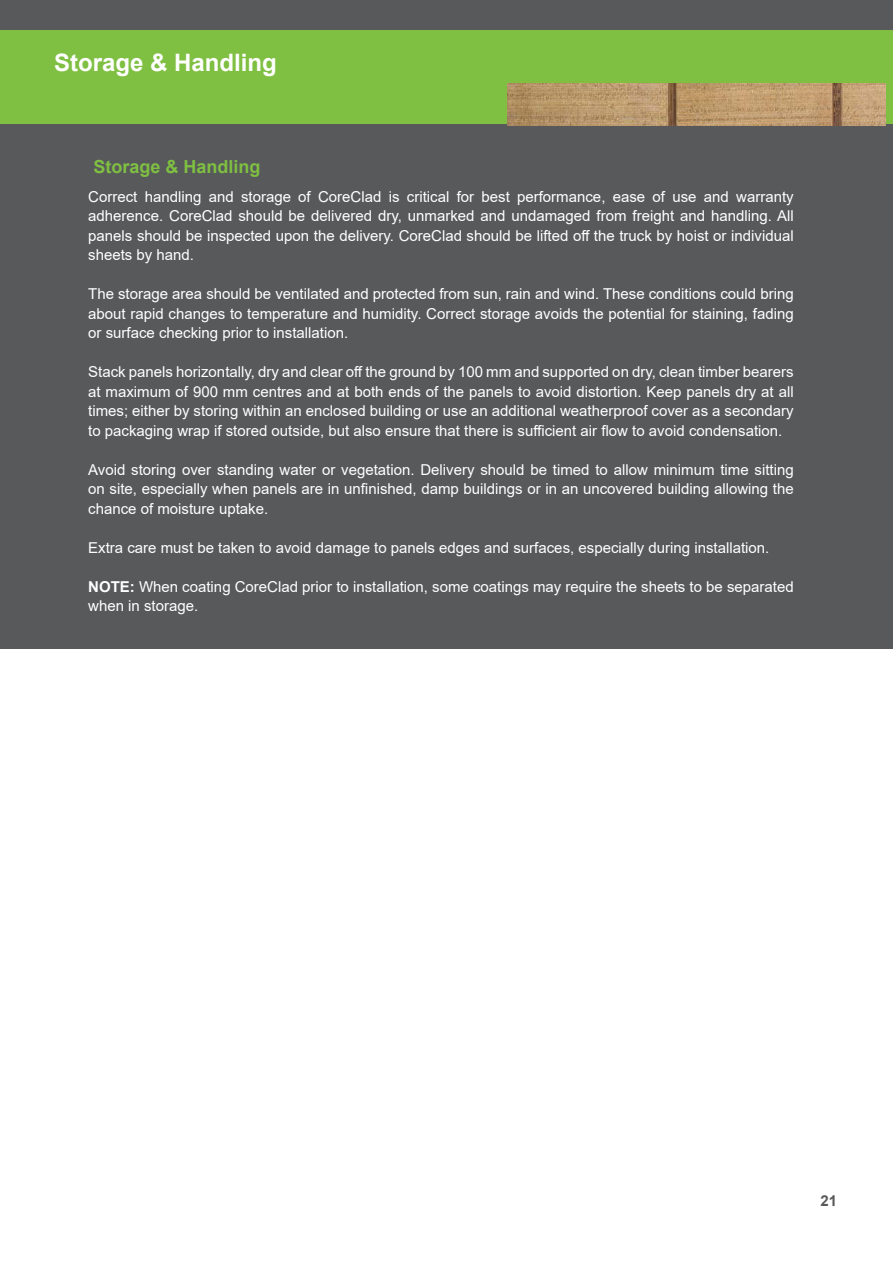
<style>
.page{position:relative;width:893px;height:1263px;background:#fff}
.page>*{position:absolute;margin:0;border:0;box-sizing:border-box;transform-origin:0 0}
.t1{font:700 24px "Arial";color:#fff}
.t2{font:700 18px "Arial";color:#7fbf42}
.t3{font:15px/19.5px "Arial";color:#fff;text-align:justify}
.t4{font:700 15px "Arial";color:#57595b}
.s1{font-weight:700}
</style>
<div class="page">
<div style="left:0;top:0;width:893px;height:648px;background:#57595b"></div>
<div style="left:0;top:31px;width:893px;height:93px;background:#7fbf42"></div>
<img style="left:508px;top:84px;width:378px;height:42px">
<h1 class="t1" style="left:54px;top:46px;width:224px">Storage &amp; Handling</h1>
<p class="t2" style="left:94px;top:154px;width:169px">Storage &amp; Handling</p>
<p class="t3" style="left:88px;top:187px;width:707px">Correct handling and storage of CoreClad is critical for best performance, ease of use and warranty adherence. CoreClad should be delivered dry, unmarked and undamaged from freight and handling. All panels should be inspected upon the delivery. CoreClad should be lifted off the truck by hoist or individual sheets by hand.</p>
<p class="t3" style="left:88px;top:284px;width:707px">The storage area should be ventilated and protected from sun, rain and wind. These conditions could bring about rapid changes to temperature and humidity. Correct storage avoids the potential for staining, fading or surface checking prior to installation.</p>
<p class="t3" style="left:88px;top:362px;width:707px">Stack panels horizontally, dry and clear off the ground by 100 mm and supported on dry, clean timber bearers at maximum of 900 mm centres and at both ends of the panels to avoid distortion. Keep panels dry at all times; either by storing within an enclosed building or use an additional weatherproof cover as a secondary to packaging wrap if stored outside, but also ensure that there is sufficient air flow to avoid condensation.</p>
<p class="t3" style="left:88px;top:460px;width:707px">Avoid storing over standing water or vegetation. Delivery should be timed to allow minimum time sitting on site, especially when panels are in unfinished, damp buildings or in an uncovered building allowing the chance of moisture uptake.</p>
<p class="t3" style="left:88px;top:538px;width:683px">Extra care must be taken to avoid damage to panels edges and surfaces, especially during installation.</p>
<p class="t3" style="left:88px;top:577px;width:707px"><span class="s1">NOTE:</span> When coating CoreClad prior to installation, some coatings may require the sheets to be separated when in storage.</p>
<p class="t4" style="left:820px;top:1190px;width:18px">21</p>
</div>
